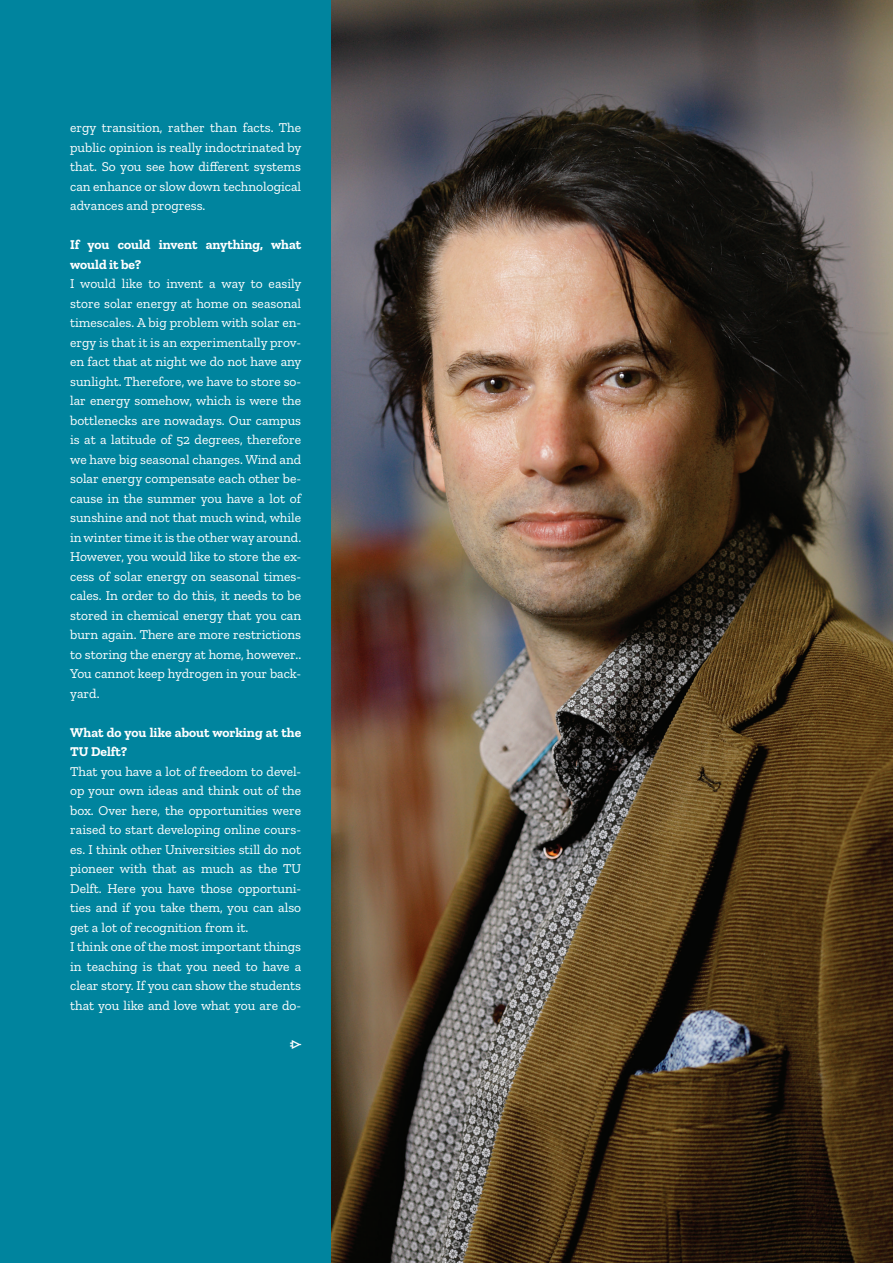
<style>
.page{position:relative;width:893px;height:1263px;background:#fff}
.page>*{position:absolute;margin:0;border:0;box-sizing:border-box;transform-origin:0 0}
.p-text-body{font:13.5px/19.5px "Zilla Slab";color:#fff;text-align:justify}
.p-text-body-2{font:700 13.5px/19.5px "Zilla Slab";color:#fff}
.p-text-subcaption{font:12px "Maxwell";color:#fff}
</style>
<div class="page">
<img style="left:331px;top:0;width:562px;height:1263px">
<div style="left:1px;top:0;width:330px;height:1263px;background:#00849e"></div>
<p class="p-text-body" style="left:70px;top:118px;width:233px">ergy transition, rather than facts. The public opinion is really indoctrinated by that. So you see how different systems can enhance or slow down technological advances and progress.</p>
<p class="p-text-body-2" style="left:70px;top:235px;width:233px">If you could invent anything, what would it be?</p>
<p class="p-text-body" style="left:70px;top:274px;width:233px">I would like to invent a way to easily store solar energy at home on seasonal timescales. A big problem with solar en&shy;ergy is that it is an experimentally prov&shy;en fact that at night we do not have any sunlight. Therefore, we have to store so&shy;lar energy somehow, which is were the bottlenecks are nowadays. Our campus is at a latitude of 52 degrees, therefore we have big seasonal changes. Wind and solar energy compensate each other be&shy;cause in the summer you have a lot of sunshine and not that much wind, while in winter time it is the other way around.<br>However, you would like to store the ex&shy;cess of solar energy on seasonal times&shy;cales. In order to do this, it needs to be stored in chemical energy that you can burn again. There are more restrictions to storing the energy at home, however..<br>You cannot keep hydrogen in your back&shy;yard.</p>
<p class="p-text-body-2" style="left:70px;top:722px;width:233px">What do you like about working at the<br>TU Delft?</p>
<p class="p-text-body" style="left:70px;top:761px;width:233px">That you have a lot of freedom to devel&shy;op your own ideas and think out of the box. Over here, the opportunities were raised to start developing online cours&shy;es. I think other Universities still do not pioneer with that as much as the TU Delft. Here you have those opportuni&shy;ties and if you take them, you can also get a lot of recognition from it.</p>
<p class="p-text-body" style="left:70px;top:937px;width:233px">I think one of the most important things in teaching is that you need to have a clear story. If you can show the students that you like and love what you are do-</p>
<p class="p-text-subcaption" style="left:294px;top:1038px;width:8px">Û</p>
</div>
